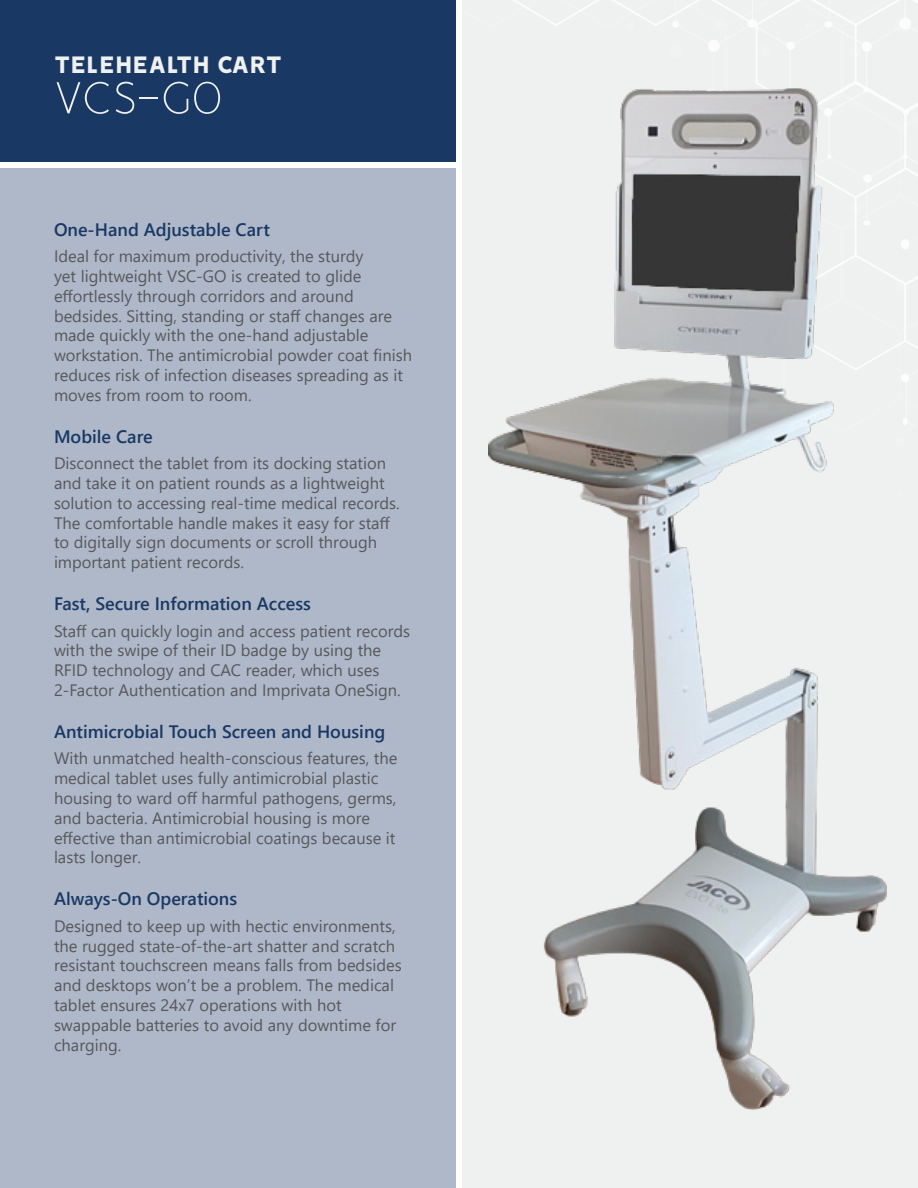
<style>
.page{position:relative;width:918px;height:1188px;background:#fff}
.page>*{position:absolute;margin:0;border:0;box-sizing:border-box;transform-origin:0 0}
.t1{font:100 51px "Vision";color:#eff0f0}
.Sub_Title{font:800 27px "Vision";color:#eff0f0}
.Heading2{font:600 18px "Segoe UI";color:#193863}
.Body{font:16.5px/19.8px "Segoe UI";color:#57585a}
</style>
<div class="page">
<div style="left:462px;top:0;width:456px;height:1188px;background:#eff0f0"></div>
<div style="left:0;top:168px;width:456px;height:1020px;background:#aeb8c9"></div>
<div style="left:0;top:0;width:456px;height:162px;background:#193863"></div>
<img style="left:513px;top:0;width:405px;height:425px">
<img style="left:488px;top:68px;width:401px;height:1042px">
<p class="Sub_Title" style="left:54px;top:48px;width:230px">TELEHEALTH CART</p>
<p class="t1" style="left:54px;top:69px;width:171px">VCS-GO</p>
<p class="Heading2" style="left:54px;top:212px;width:217px">One-Hand Adjustable Cart</p>
<p class="Body" style="left:54px;top:245px;width:360px">Ideal for maximum productivity, the sturdy<br>yet lightweight VSC-GO is created to glide effortlessly through corridors and around bedsides. Sitting, standing or staff changes are made quickly with the one-hand adjustable workstation. The antimicrobial powder coat finish reduces risk of infection diseases spreading as it moves from room to room.</p>
<p class="Heading2" style="left:54px;top:419px;width:100px">Mobile Care</p>
<p class="Body" style="left:54px;top:452px;width:347px">Disconnect the tablet from its docking station and take it on patient rounds as a lightweight solution to accessing real-time medical records.<br>The comfortable handle makes it easy for staff to digitally sign documents or scroll through important patient records.</p>
<p class="Heading2" style="left:54px;top:587px;width:258px">Fast, Secure Information Access</p>
<p class="Body" style="left:54px;top:619px;width:358px">Staff can quickly login and access patient records with the swipe of their ID badge by using the RFID technology and CAC reader, which uses 2-Factor Authentication and Imprivata OneSign.</p>
<p class="Heading2" style="left:54px;top:714px;width:333px">Antimicrobial Touch Screen and Housing</p>
<p class="Body" style="left:54px;top:747px;width:345px">With unmatched health-conscious features, the medical tablet uses fully antimicrobial plastic housing to ward off harmful pathogens, germs, and bacteria. Antimicrobial housing is more effective than antimicrobial coatings because it lasts longer.</p>
<p class="Heading2" style="left:54px;top:882px;width:185px">Always-On Operations</p>
<p class="Body" style="left:54px;top:915px;width:349px">Designed to keep up with hectic environments, the rugged state-of-the-art shatter and scratch resistant touchscreen means falls from bedsides and desktops won’t be a problem. The medical tablet ensures 24x7 operations with hot swappable batteries to avoid any downtime for charging.</p>
</div>
